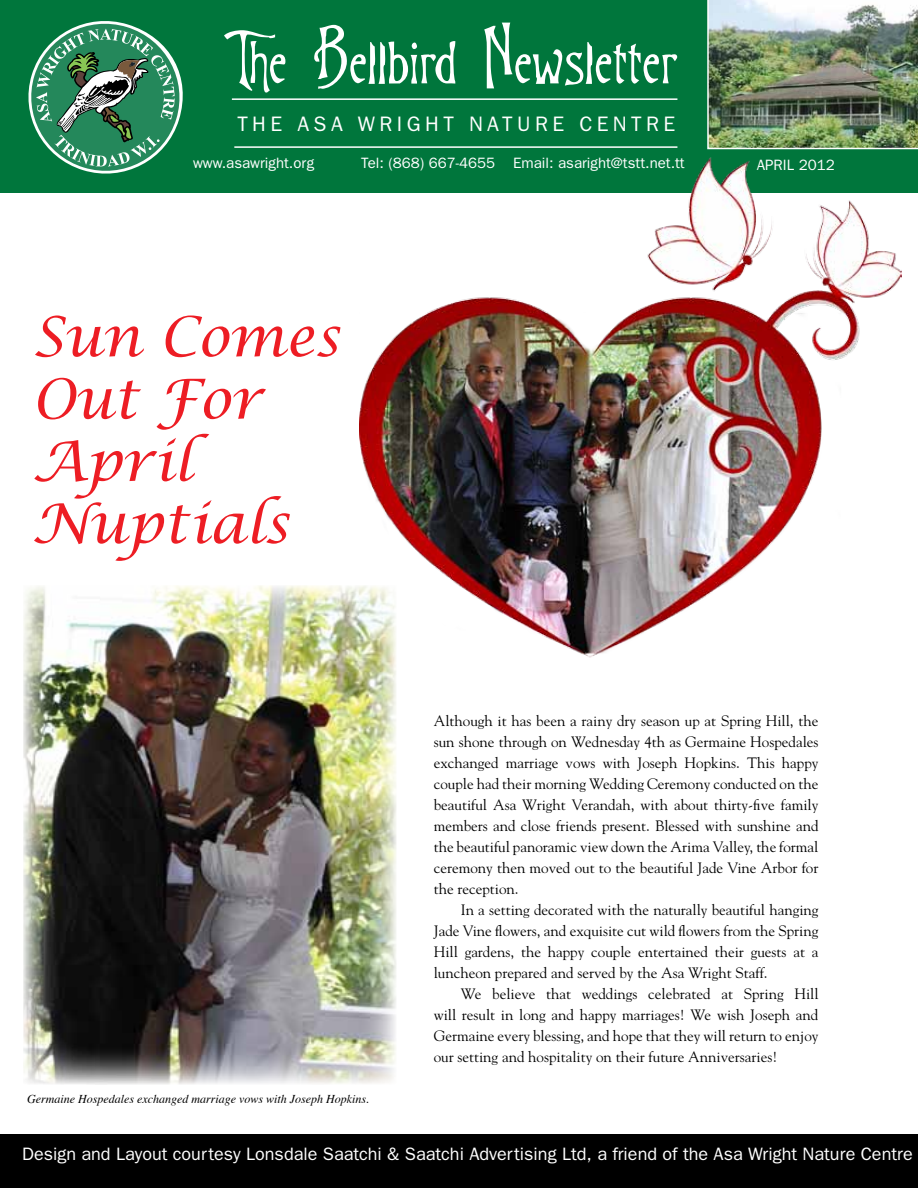
<style>
.page{position:relative;width:918px;height:1188px;background:#fff}
.page>*{position:absolute;margin:0;border:0;box-sizing:border-box;transform-origin:0 0}
.t1{font:63px "Goodfellow";color:#fff}
.t2{font:21px "Franklin Gothic";letter-spacing:.21em;color:#fff}
.t3{font:18px "Franklin Gothic";color:#fff}
.t4{font:15px/21px "Goudy";color:#000;text-align:justify}
.t5{font:15px "Franklin Gothic";color:#fff}
.t6{font:italic 12px "Times";color:#000}
</style>
<div class="page">
<div style="left:0;top:0;width:918px;height:192px;background:#00763c"></div>
<img style="left:707px;top:0;width:211px;height:149px">
<svg style="left:28px;top:21px;width:155px;height:153px"></svg>
<hr style="left:232px;top:98px;width:445px;height:2px;background:#fff">
<hr style="left:234px;top:146px;width:443px;height:2px;background:#fff">
<div style="left:0;top:1134px;width:918px;height:54px;background:#000"></div>
<img style="left:23px;top:585px;width:373px;height:499px">
<svg style="left:34px;top:378px;width:256px;height:183px"></svg>
<svg style="left:35px;top:315px;width:306px;height:42px"></svg>
<img style="left:360px;top:157px;width:541px;height:500px">
<h1 class="t1" style="left:224px;top:16px;width:457px">The Bellbird Newsletter</h1>
<h2 class="t2" style="left:237px;top:112px;width:392px">The Asa Wri ght Nat ur e Centr</h2>
<h2 class="t2" style="left:664px;top:112px;width:13px">e</h2>
<p class="t5" style="left:193px;top:154px;width:123px">www.asawright.org</p>
<p class="t5" style="left:361px;top:154px;width:325px">Tel: (868) 667-4655 Email: asaright@tstt.net.tt</p>
<p class="t5" style="left:757px;top:156px;width:79px">APRIL 2012</p>
<p class="t6" style="left:27px;top:1092px;width:343px">Germaine Hospedales exchanged marriage vows with Joseph Hopkins.</p>
<p class="t4" style="left:434px;top:710px;width:386px">Although it has been a rainy dry season up at Spring Hill, the sun shone through on Wednesday 4th as Germaine Hospedales exchanged marriage vows with Joseph Hopkins. This happy couple had their morning Wedding Ceremony conducted on the beautiful Asa Wright Verandah, with about thirty-five family members and close friends present. Blessed with sunshine and the beautiful panoramic view down the Arima Valley, the formal ceremony then moved out to the beautiful Jade Vine Arbor for the reception.</p>
<p class="t4" style="left:434px;top:899px;width:386px;text-indent:27px">In a setting decorated with the naturally beautiful hanging Jade Vine flowers, and exquisite cut wild flowers from the Spring Hill gardens, the happy couple entertained their guests at a luncheon prepared and served by the Asa Wright Staff.</p>
<p class="t4" style="left:434px;top:983px;width:386px;text-indent:27px">We believe that weddings celebrated at Spring Hill will result in long and happy marriages! We wish Joseph and Germaine every blessing, and hope that they will return to enjoy our setting and hospitality on their future Anniversaries!</p>
<p class="t3" style="left:22px;top:1144px;width:892px">Design and Layout courtesy Lonsdale Saatchi &amp; Saatchi Advertising Ltd, a friend of the Asa Wright Nature Centre</p>
</div>
